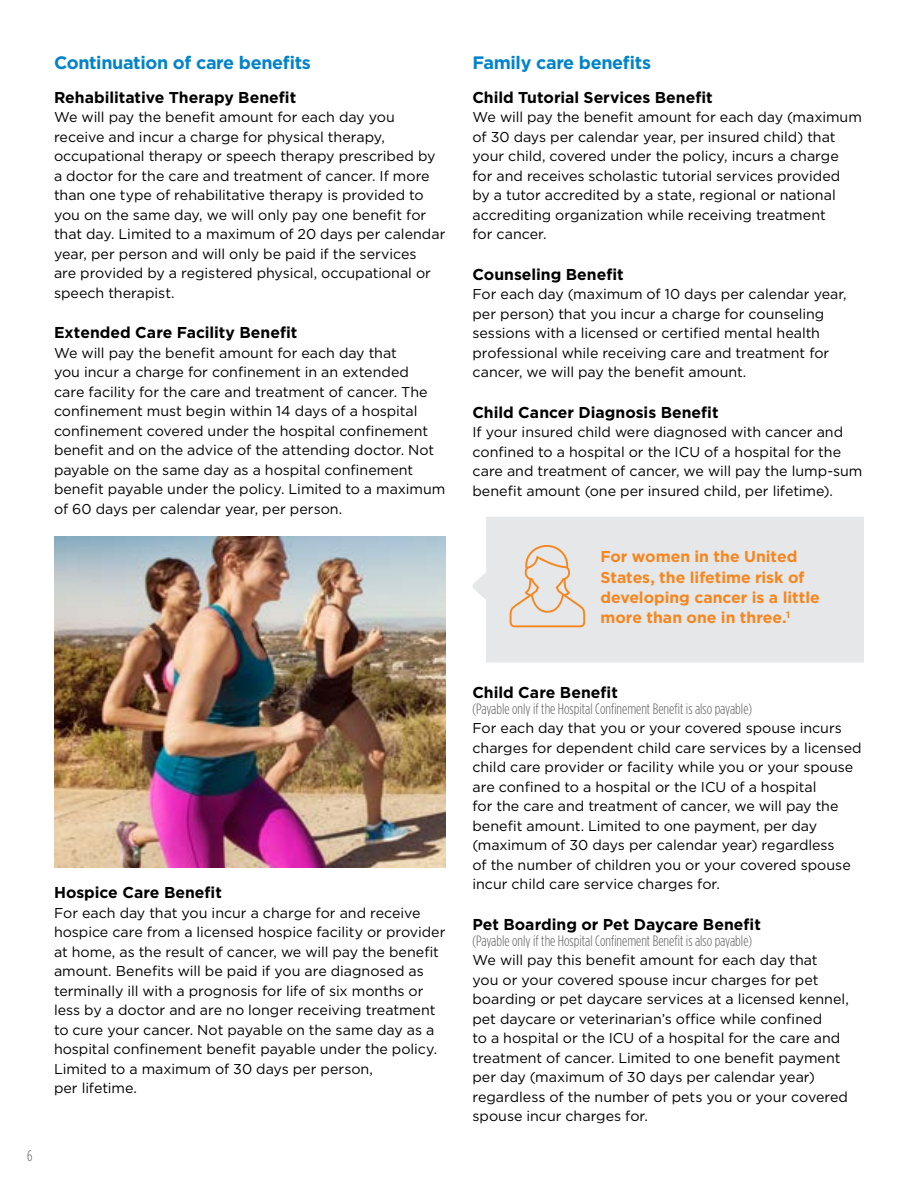
<style>
.page{position:relative;width:918px;height:1188px;background:#fff}
.page>*{position:absolute;margin:0;border:0;box-sizing:border-box;transform-origin:0 0}
.t1{font:700 18px "Gotham";letter-spacing:-.02em;color:#0083ca}
.t2{font:700 15.75px "Gotham";color:#000}
.t3{font:700 15.75px/20.2px "Gotham";color:#f6861f}
.t4{font:300 15px "Gotham Condensed";color:#58595b}
.t5{font:14.25px/19.5px "Gotham";color:#000}
</style>
<div class="page">
<img style="left:54px;top:537px;width:392px;height:330px">
<div style="left:472px;top:517px;width:392px;height:146px;background:#e6e7e8"></div>
<svg style="left:510px;top:545px;width:75px;height:82px"></svg>
<p class="t1" style="left:54px;top:51px;width:259px">Continuation of care benefits</p>
<p class="t2" style="left:54px;top:87px;width:244px">Rehabilitative Therapy Benefit</p>
<p class="t5" style="left:54px;top:107px;width:393px">We will pay the benefit amount for each day you receive and incur a charge for physical therapy, occupational therapy or speech therapy prescribed by a doctor for the care and treatment of cancer. If more than one type of rehabilitative therapy is provided to you on the same day, we will only pay one benefit for that day. Limited to a maximum of 20 days per calendar year, per person and will only be paid if the services<br>are provided by a registered physical, occupational or speech therapist.</p>
<p class="t2" style="left:54px;top:322px;width:245px">Extended Care Facility Benefit</p>
<p class="t5" style="left:54px;top:343px;width:393px">We will pay the benefit amount for each day that<br>you incur a charge for confinement in an extended<br>care facility for the care and treatment of cancer. The confinement must begin within 14 days of a hospital confinement covered under the hospital confinement benefit and on the advice of the attending doctor. Not payable on the same day as a hospital confinement benefit payable under the policy. Limited to a maximum of 60 days per calendar year, per person.</p>
<p class="t4" style="left:27px;top:1147px;width:7px">6</p>
<p class="t2" style="left:54px;top:882px;width:170px">Hospice Care Benefit</p>
<p class="t5" style="left:54px;top:903px;width:393px">For each day that you incur a charge for and receive hospice care from a licensed hospice facility or provider at home, as the result of cancer, we will pay the benefit amount. Benefits will be paid if you are diagnosed as terminally ill with a prognosis for life of six months or less by a doctor and are no longer receiving treatment to cure your cancer. Not payable on the same day as a hospital confinement benefit payable under the policy.<br>Limited to a maximum of 30 days per person,<br>per lifetime.</p>
<p class="t1" style="left:472px;top:51px;width:180px">Family care benefits</p>
<p class="t2" style="left:472px;top:87px;width:242px">Child Tutorial Services Benefit</p>
<p class="t5" style="left:472px;top:107px;width:391px">We will pay the benefit amount for each day (maximum of 30 days per calendar year, per insured child) that your child, covered under the policy, incurs a charge for and receives scholastic tutorial services provided<br>by a tutor accredited by a state, regional or national accrediting organization while receiving treatment<br>for cancer.</p>
<p class="t2" style="left:472px;top:264px;width:153px">Counseling Benefit</p>
<p class="t5" style="left:472px;top:284px;width:376px">For each day (maximum of 10 days per calendar year, per person) that you incur a charge for counseling sessions with a licensed or certified mental health professional while receiving care and treatment for cancer, we will pay the benefit amount.</p>
<p class="t2" style="left:472px;top:402px;width:248px">Child Cancer Diagnosis Benefit</p>
<p class="t5" style="left:472px;top:422px;width:392px">If your insured child were diagnosed with cancer and confined to a hospital or the ICU of a hospital for the care and treatment of cancer, we will pay the lump-sum benefit amount (one per insured child, per lifetime).</p>
<p class="t3" style="left:600px;top:546px;width:221px">For women in the United<br>States, the lifetime risk of developing cancer is a little more than one in three.<sup>1</sup></p>
<p class="t2" style="left:472px;top:682px;width:147px">Child Care Benefit</p>
<p class="t4" style="left:472px;top:700px;width:281px">(Payable only if the Hospital Confinement Benefit is also payable)</p>
<p class="t5" style="left:472px;top:718px;width:391px">For each day that you or your covered spouse incurs charges for dependent child care services by a licensed child care provider or facility while you or your spouse are confined to a hospital or the ICU of a hospital<br>for the care and treatment of cancer, we will pay the benefit amount. Limited to one payment, per day (maximum of 30 days per calendar year) regardless<br>of the number of children you or your covered spouse incur child care service charges for.</p>
<p class="t2" style="left:472px;top:914px;width:290px">Pet Boarding or Pet Daycare Benefit</p>
<p class="t4" style="left:472px;top:932px;width:281px">(Payable only if the Hospital Confinement Benefit is also payable)</p>
<p class="t5" style="left:472px;top:950px;width:378px">We will pay this benefit amount for each day that<br>you or your covered spouse incur charges for pet boarding or pet daycare services at a licensed kennel, pet daycare or veterinarian’s office while confined<br>to a hospital or the ICU of a hospital for the care and treatment of cancer. Limited to one benefit payment per day (maximum of 30 days per calendar year) regardless of the number of pets you or your covered spouse incur charges for.</p>
</div>
